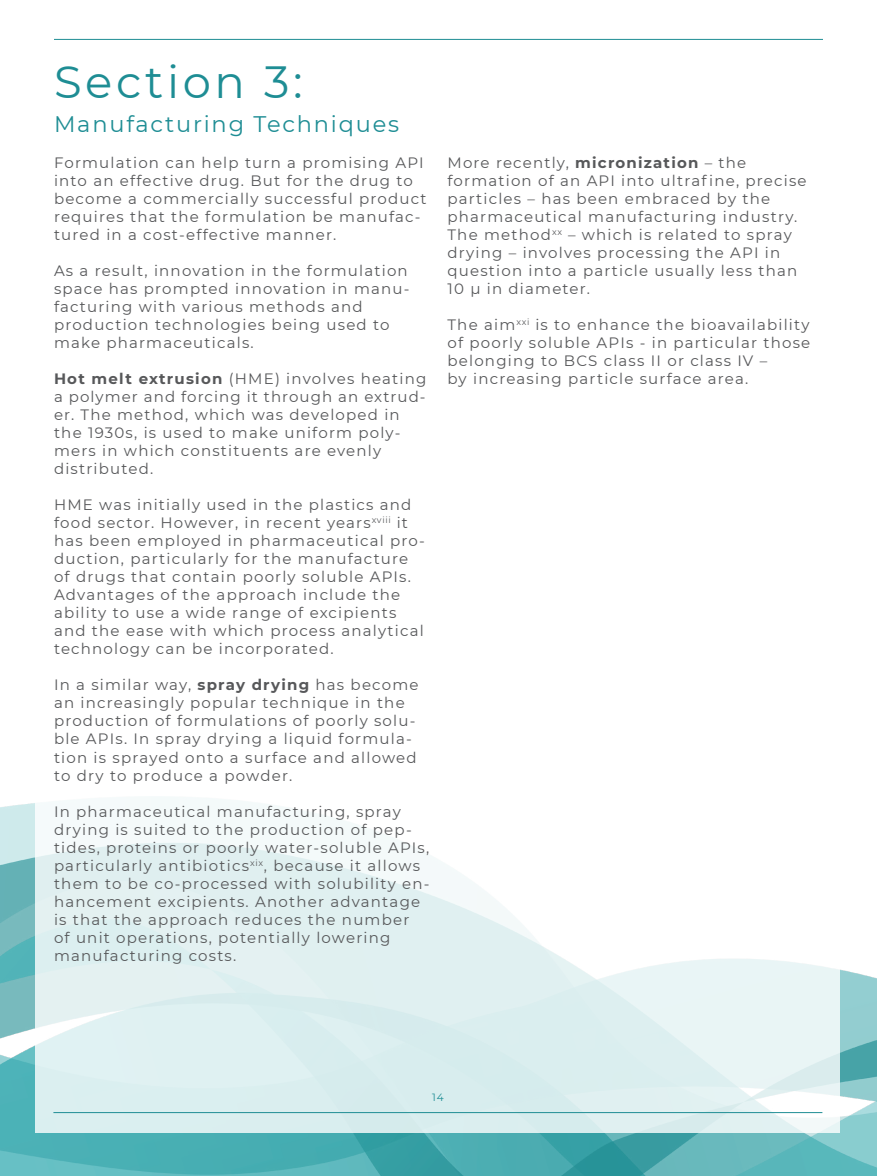
<style>
.page{position:relative;width:877px;height:1176px;background:#fff}
.page>*{position:absolute;margin:0;border:0;box-sizing:border-box;transform-origin:0 0}
.t1{font:45px "Montserrat";letter-spacing:.08em;color:#1e8d94}
.t2{font:22.5px "Montserrat";letter-spacing:.08em;color:#1e8d94}
.t3{font:15px/18px "Montserrat";letter-spacing:.08em;color:#57585a}
.t4{font:10.5px "Montserrat";color:#1e8d94}
.s1{font-weight:700}
</style>
<div class="page">
<img style="left:0;top:803px;width:876px;height:372px">
<svg style="left:36px;top:797px;width:804px;height:335px;fill:#e1f1f2"></svg>
<hr style="left:54px;top:39px;width:769px;height:1px;background:#1e8d94">
<hr style="left:53px;top:1111px;width:769px;height:1px;background:#1e8d94">
<p class="t1" style="left:54px;top:51px;width:250px">Section 3:</p>
<p class="t2" style="left:54px;top:108px;width:347px">Manufacturing Techniques</p>
<p class="t3" style="left:54px;top:153px;width:374px">Formulation can help turn a promising API into an effective drug. But for the drug to become a commercially successful product requires that the formulation be manufac&shy;tured in a cost-effective manner.</p>
<p class="t3" style="left:54px;top:261px;width:357px">As a result, innovation in the formulation space has prompted innovation in manu&shy;facturing with various methods and production technologies being used to make pharmaceuticals.</p>
<p class="t3" style="left:54px;top:369px;width:374px"><span class="s1">Hot melt extrusion</span> (HME) involves heating a polymer and forcing it through an extrud&shy;er. The method, which was developed in the 1930s, is used to make uniform poly&shy;mers in which constituents are evenly distributed.</p>
<p class="t3" style="left:54px;top:495px;width:372px">HME was initially used in the plastics and food sector. However, in recent years<sup>xviii</sup> it has been employed in pharmaceutical pro&shy;duction, particularly for the manufacture of drugs that contain poorly soluble APIs.<br>Advantages of the approach include the ability to use a wide range of excipients and the ease with which process analytical technology can be incorporated.</p>
<p class="t3" style="left:54px;top:675px;width:366px">In a similar way, <span class="s1">spray drying</span> has become an increasingly popular technique in the production of formulations of poorly solu&shy;ble APIs. In spray drying a liquid formula&shy;tion is sprayed onto a surface and allowed to dry to produce a powder.</p>
<p class="t3" style="left:54px;top:801px;width:377px">In pharmaceutical manufacturing, spray drying is suited to the production of pep&shy;tides, proteins or poorly water-soluble APIs, particularly antibiotics<sup>xix</sup>, because it allows them to be co-processed with solubility en&shy;hancement excipients. Another advantage is that the approach reduces the number<br>of unit operations, potentially lowering manufacturing costs.</p>
<p class="t3" style="left:447px;top:153px;width:361px">More recently, <span class="s1">micronization</span> – the formation of an API into ultrafine, precise particles – has been embraced by the pharmaceutical manufacturing industry.<br>The method<sup>xx</sup> – which is related to spray drying – involves processing the API in question into a particle usually less than 10 μ in diameter.</p>
<p class="t3" style="left:447px;top:315px;width:364px">The aim<sup>xxi</sup> is to enhance the bioavailability of poorly soluble APIs - in particular those belonging to BCS class II or class IV –<br>by increasing particle surface area.</p>
<p class="t4" style="left:432px;top:1090px;width:13px">14</p>
</div>
